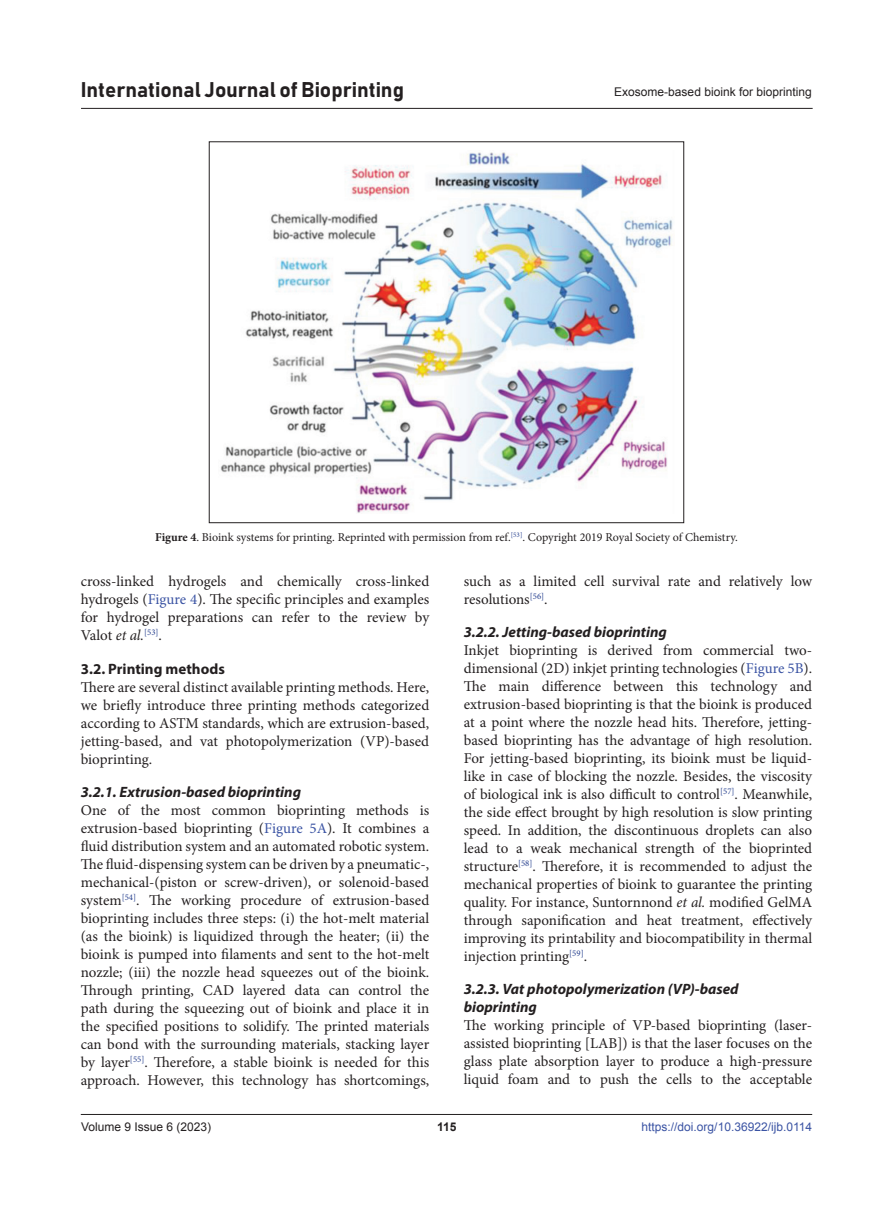
<style>
.page{position:relative;width:893px;height:1212px;background:#fff}
.page>*{position:absolute;margin:0;border:0;box-sizing:border-box;transform-origin:0 0}
.t1{font:21px "Bahnschrift";color:#231f20}
.body_text_first{font:15px/18px "Minion Pro";letter-spacing:-.005em;color:#231f20;text-align:justify}
.Head3{font:italic 700 15px/18px "Myriad Pro";color:#231f20}
.Head2{font:700 15px "Myriad Pro";color:#231f20}
.figLends{font:12px "Minion Pro";color:#231f20}
.t2{font:12px "Arial";color:#231f20}
.t3{font:12px "Arial";color:#3a53a3}
.t4{font:700 12px "Arial";color:#231f20}
.s1{font-weight:700}
.s2{color:#3a53a3}
.s3{font-style:italic}
</style>
<div class="page">
<hr style="left:81px;top:1114px;width:731px;height:1px;background:#231f20">
<hr style="left:81px;top:108px;width:732px;height:1px;background:#231f20">
<img style="left:220px;top:152px;width:453px;height:361px">
<h1 class="t1" style="left:81px;top:77px;width:325px">International Journal of Bioprinting</h1>
<p class="t2" style="left:614px;top:84px;width:199px">Exosome-based bioink for bioprinting</p>
<p class="figLends" style="left:155px;top:529px;width:584px"><span class="s1">Figure 4</span>. Bioink systems for printing. Reprinted with permission from ref.<sup>[53]</sup>. Copyright 2019 Royal Society of Chemistry.</p>
<p class="body_text_first" style="left:81px;top:572px;width:350px">cross-linked hydrogels and chemically cross-linked hydrogels (<span class="s2">Figure 4</span>). The specific principles and examples for hydrogel preparations can refer to the review by Valot <span class="s3">et al.</span><sup>[53]</sup>.</p>
<p class="Head2" style="left:81px;top:659px;width:146px">3.2. Printing methods</p>
<p class="body_text_first" style="left:81px;top:678px;width:350px">There are several distinct available printing methods. Here, we briefly introduce three printing methods categorized according to ASTM standards, which are extrusion-based, jetting-based, and vat photopolymerization (VP)-based bioprinting.</p>
<p class="Head3" style="left:81px;top:782px;width:222px">3.2.1. Extrusion-based bioprinting</p>
<p class="body_text_first" style="left:81px;top:801px;width:350px">One of the most common bioprinting methods is extrusion-based bioprinting (<span class="s2">Figure 5A</span>). It combines a fluid distribution system and an automated robotic system.<br>The fluid-dispensing system can be driven by a pneumatic-, mechanical-(piston or screw-driven), or solenoid-based system<sup>[54]</sup>. The working procedure of extrusion-based bioprinting includes three steps: (i) the hot-melt material (as the bioink) is liquidized through the heater; (ii) the bioink is pumped into filaments and sent to the hot-melt nozzle; (iii) the nozzle head squeezes out of the bioink.<br>Through printing, CAD layered data can control the path during the squeezing out of bioink and place it in the specified positions to solidify. The printed materials can bond with the surrounding materials, stacking layer by layer<sup>[55]</sup>. Therefore, a stable bioink is needed for this approach. However, this technology has shortcomings,</p>
<p class="body_text_first" style="left:464px;top:572px;width:350px">such as a limited cell survival rate and relatively low resolutions<sup>[56]</sup>.</p>
<p class="Head3" style="left:464px;top:623px;width:205px">3.2.2. Jetting-based bioprinting</p>
<p class="body_text_first" style="left:464px;top:641px;width:350px">Inkjet bioprinting is derived from commercial two&shy;dimensional (2D) inkjet printing technologies (<span class="s2">Figure 5B</span>).<br>The main difference between this technology and extrusion-based bioprinting is that the bioink is produced at a point where the nozzle head hits. Therefore, jetting&shy;based bioprinting has the advantage of high resolution.<br>For jetting-based bioprinting, its bioink must be liquid&shy;like in case of blocking the nozzle. Besides, the viscosity of biological ink is also difficult to control<sup>[57]</sup>. Meanwhile, the side effect brought by high resolution is slow printing speed. In addition, the discontinuous droplets can also lead to a weak mechanical strength of the bioprinted structure<sup>[58]</sup>. Therefore, it is recommended to adjust the mechanical properties of bioink to guarantee the printing quality. For instance, Suntornnond <span class="s3">et al.</span> modified GelMA through saponification and heat treatment, effectively improving its printability and biocompatibility in thermal injection printing<sup>[59]</sup>.</p>
<p class="Head3" style="left:464px;top:980px;width:276px">3.2.3. Vat photopolymerization (VP)-based bioprinting</p>
<p class="body_text_first" style="left:464px;top:1016px;width:350px">The working principle of VP-based bioprinting (laser&shy;assisted bioprinting [LAB]) is that the laser focuses on the glass plate absorption layer to produce a high-pressure liquid foam and to push the cells to the acceptable</p>
<p class="t2" style="left:81px;top:1119px;width:132px">Volume 9 Issue 6 (2023)</p>
<p class="t4" style="left:437px;top:1119px;width:21px">115</p>
<p class="t3" style="left:642px;top:1119px;width:172px">https://doi.org/10.36922/ijb.0114</p>
</div>
